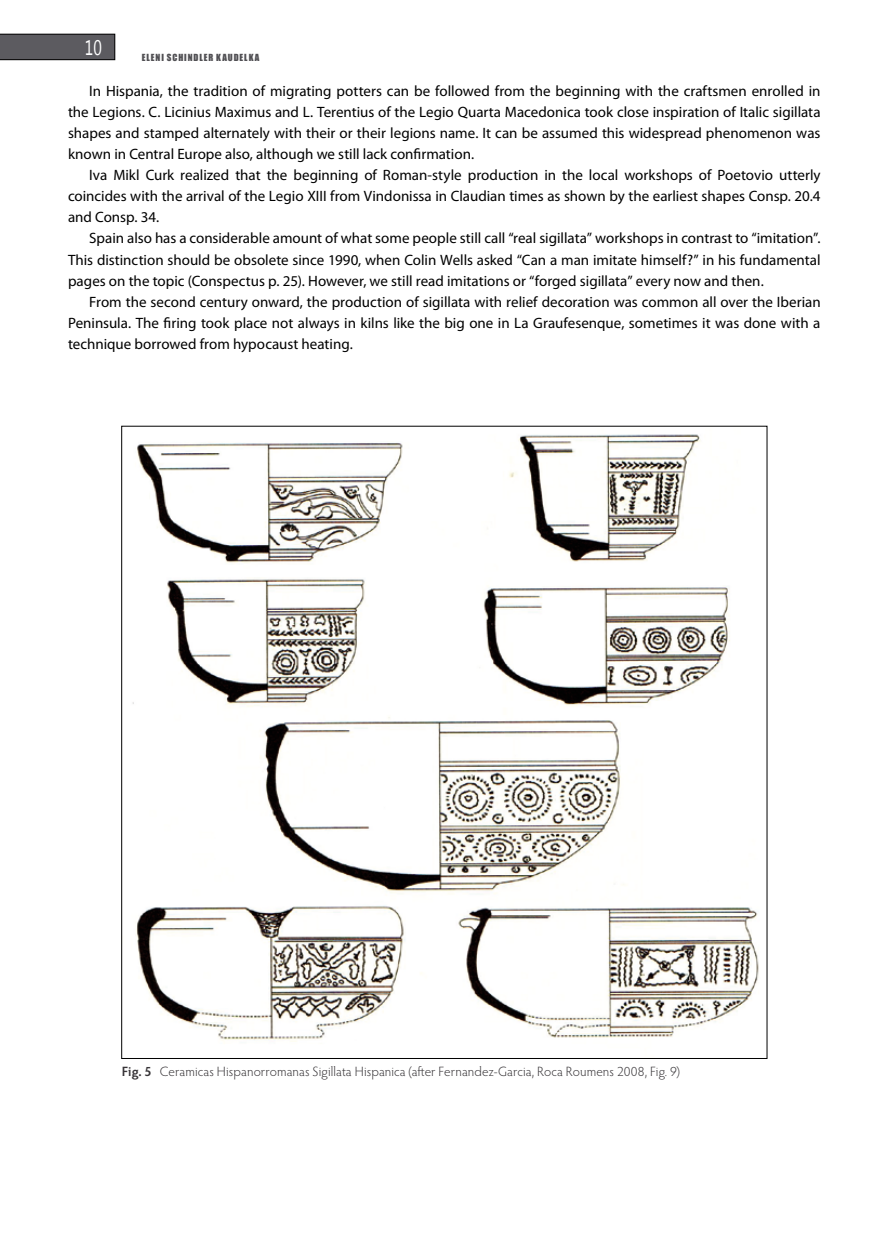
<style>
.page{position:relative;width:893px;height:1234px;background:#fff}
.page>*{position:absolute;margin:0;border:0;box-sizing:border-box;transform-origin:0 0}
.t1{font:21px "Microsoft New Tai Lue";color:#fff;scale:.75 1}
.t2{font:15px/21px "Myriad Pro";color:#000;text-align:justify}
.t3{font:300 13.5px "Hypatia Sans Pro";letter-spacing:.01em;color:#373437}
.t4{font:9px "Impact";letter-spacing:.1em;color:#504f53}
.s1{font-weight:600}
</style>
<div class="page">
<svg style="left:0;top:34px;width:115px;height:26px;background:#565559"></svg>
<img style="left:132px;top:434px;width:627px;height:608px">
<h1 class="t1" style="left:85px;top:35px;width:24px">10</h1>
<p class="t2" style="left:68px;top:81px;width:754px;text-indent:21px">In Hispania, the tradition of migrating potters can be followed from the beginning with the craftsmen enrolled in the Legions. C. Licinius Maximus and L. Terentius of the Legio Quarta Macedonica took close inspiration of Italic sigillata shapes and stamped alternately with their or their legions name. It can be assumed this widespread phenomenon was known in Central Europe also, although we still lack confirmation.</p>
<p class="t2" style="left:68px;top:165px;width:754px;text-indent:21px">Iva Mikl Curk realized that the beginning of Roman-style production in the local workshops of Poetovio utterly coincides with the arrival of the Legio XIII from Vindonissa in Claudian times as shown by the earliest shapes Consp. 20.4 and Consp. 34.</p>
<p class="t2" style="left:68px;top:228px;width:754px;text-indent:21px">Spain also has a considerable amount of what some people still call “real sigillata” workshops in contrast to “imitation”.<br>This distinction should be obsolete since 1990, when Colin Wells asked “Can a man imitate himself?” in his fundamental pages on the topic (Conspectus p. 25). However, we still read imitations or “forged sigillata” every now and then.</p>
<p class="t2" style="left:68px;top:291px;width:754px;text-indent:21px">From the second century onward, the production of sigillata with relief decoration was common all over the Iberian Peninsula. The firing took place not always in kilns like the big one in La Graufesenque, sometimes it was done with a technique borrowed from hypocaust heating.</p>
<p class="t4" style="left:142px;top:50px;width:119px">ELENI SCHINDLER KAUDELKA</p>
<p class="t3" style="left:122px;top:1062px;width:560px"><span class="s1">Fig. 5</span> Ceramicas H ispanorromanas Sigillata H ispanica (after Fernandez-Garcia, Roca Roumens 2008, Fig. 9)</p>
</div>
